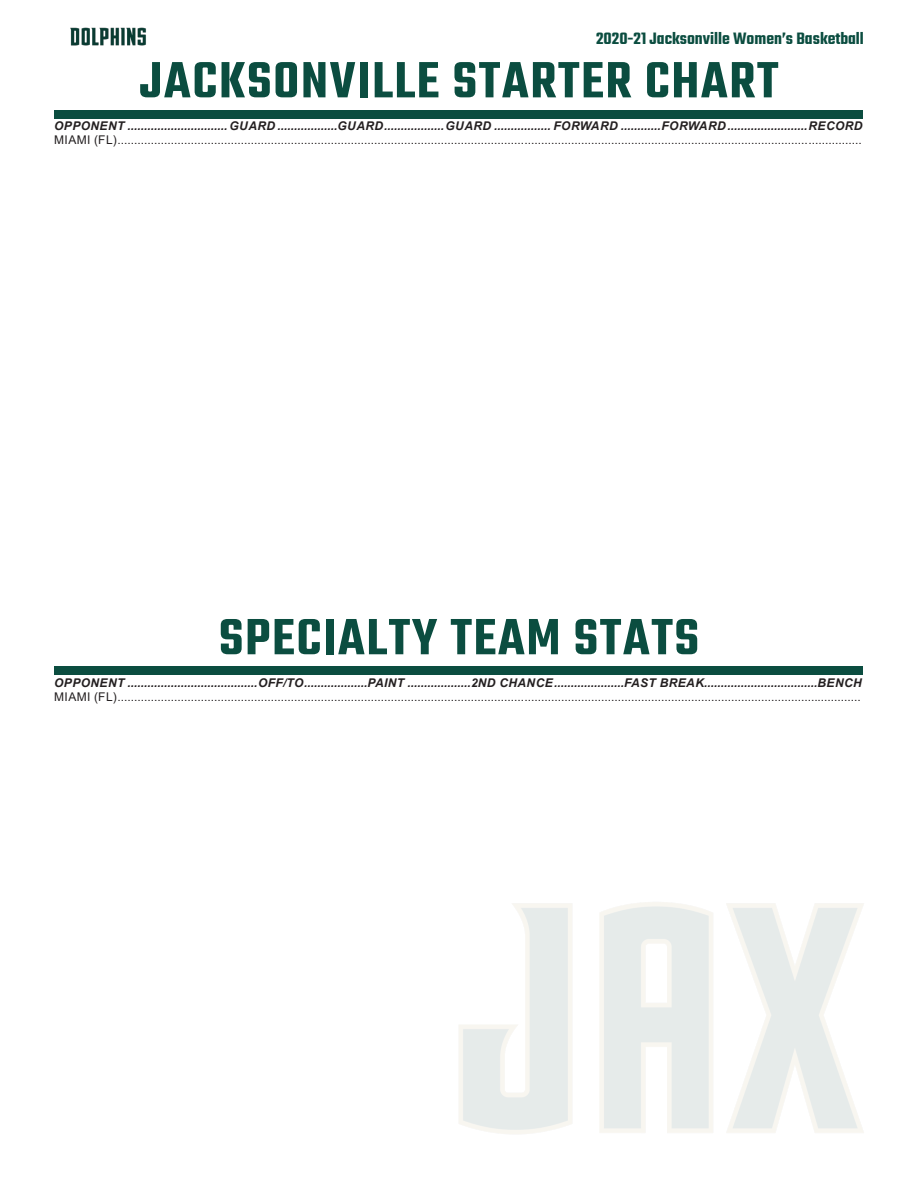
<style>
.page{position:relative;width:918px;height:1188px;background:#fff}
.page>*{position:absolute;margin:0;border:0;box-sizing:border-box;transform-origin:0 0}
.t1{font:600 55.5px "Teko";letter-spacing:.03em;color:#0b4d40}
.t2{font:600 18px "Teko";color:#0b4d40}
.t3{font:12px "Arial";letter-spacing:.035em;color:#231f20}
.t4{font:italic 700 12px "Arial";letter-spacing:.035em;color:#231f20}
</style>
<div class="page">
<img style="left:70px;top:27px;width:76px;height:19px">
<img style="left:459px;top:902px;width:405px;height:232px">
<div style="left:55px;top:110px;width:808px;height:8px;background:#0b4d40"></div>
<div style="left:55px;top:667px;width:808px;height:8px;background:#0b4d40"></div>
<h2 class="t2" style="left:596px;top:27px;width:269px">2020-21 Jacksonville Women’s Basketball</h2>
<p class="t1" style="left:140px;top:46px;width:640px">JACKSONVILLE STARTER CHART</p>
<p class="t4" style="left:54px;top:118px;width:810px">OPPONENT .............................. GUARD ..................GUARD..................GUARD ................. FORWARD ............FORWARD........................RECORD</p>
<p class="t3" style="left:54px;top:132px;width:809px">MIAMI (FL)...............................................................................................................................................................................................................................</p>
<p class="t1" style="left:219px;top:603px;width:482px">SPECIALTY TEAM STATS</p>
<p class="t4" style="left:54px;top:674px;width:809px">OPPONENT .......................................OFF/TO...................PAINT ...................2ND CHANCE.....................FAST BREAK..................................BENCH</p>
<p class="t3" style="left:54px;top:689px;width:808px">MIAMI (FL)...............................................................................................................................................................................................................................</p>
</div>
